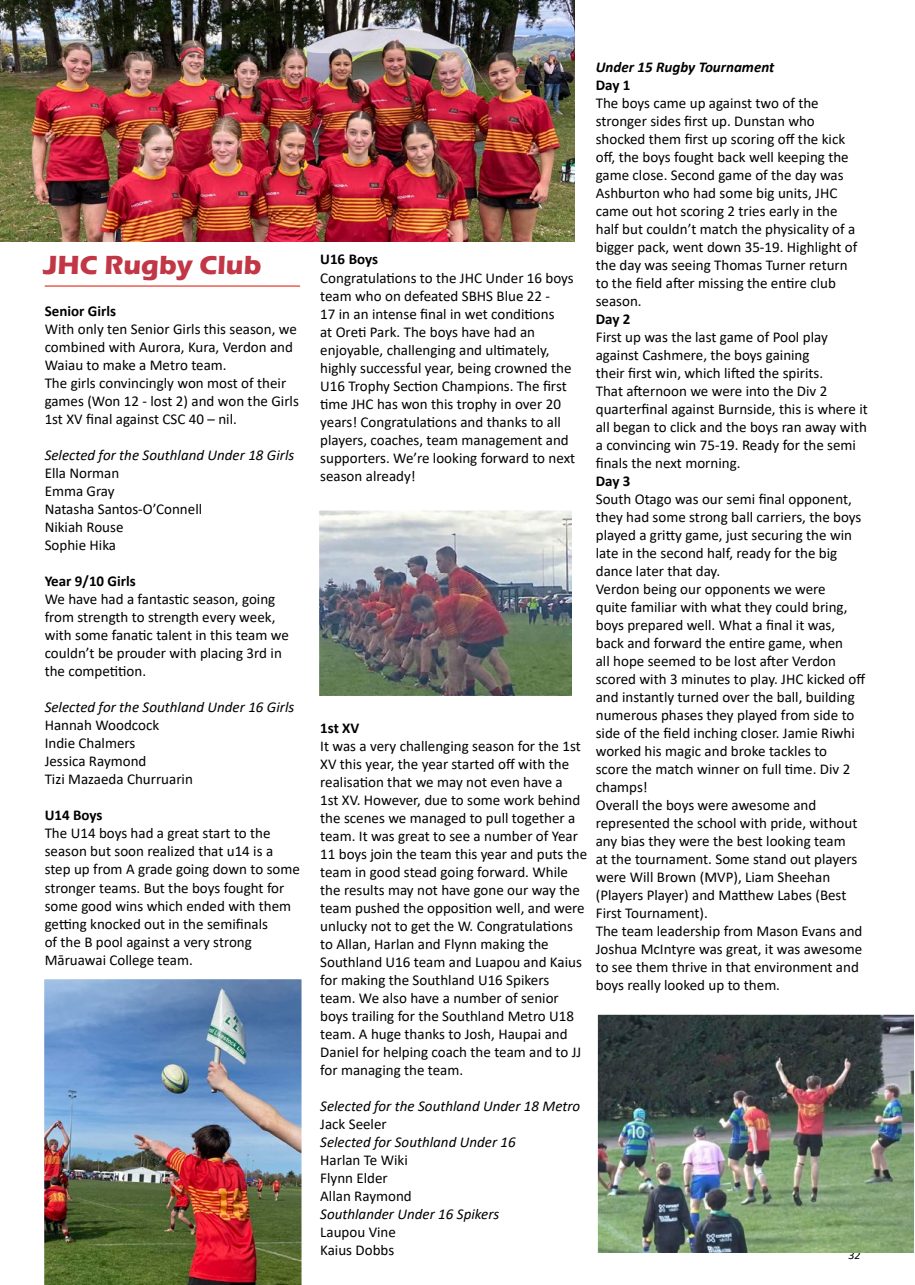
<style>
.page{position:relative;width:915px;height:1285px;background:#fff}
.page>*{position:absolute;margin:0;border:0;box-sizing:border-box;transform-origin:0 0}
.t1{font:700 27px "Eras ITC";color:#c13746}
.t2{font:15px/18px "Calibri";color:#000}
.t3{font:italic 15px "Calibri";color:#000}
.t4{font:700 15px "Calibri";color:#000}
.t5{font:italic 700 15px "Calibri";color:#000}
.t6{font:italic 12px "Calibri";color:#000}
</style>
<div class="page">
<hr style="left:45px;top:285px;width:255px;height:2px;background:#e95f54">
<img style="left:597px;top:1014px;width:317px;height:239px">
<img style="left:320px;top:511px;width:251px;height:184px">
<div style="left:313px;top:504px;width:265px;height:198px;border:6px solid #fff"></div>
<img style="left:44px;top:979px;width:258px;height:305px">
<img style="left:0;top:0;width:574px;height:241px">
<h1 class="t1" style="left:44px;top:249px;width:219px">JHC Rugby Club</h1>
<p class="t4" style="left:320px;top:249px;width:59px">U16 Boys</p>
<p class="t2" style="left:320px;top:268px;width:256px">Congratulations to the JHC Under 16 boys team who on defeated SBHS Blue 22 -<br>17 in an intense final in wet conditions<br>at Oreti Park. The boys have had an enjoyable, challenging and ultimately, highly successful year, being crowned the U16 Trophy Section Champions. The first time JHC has won this trophy in over 20 years! Congratulations and thanks to all players, coaches, team management and supporters. We’re looking forward to next season already!</p>
<p class="t4" style="left:45px;top:300px;width:73px">Senior Girls</p>
<p class="t2" style="left:45px;top:320px;width:255px">With only ten Senior Girls this season, we combined with Aurora, Kura, Verdon and Waiau to make a Metro team.<br>The girls convincingly won most of their games (Won 12 - lost 2) and won the Girls 1st XV final against CSC 40 – nil.</p>
<p class="t3" style="left:45px;top:444px;width:251px">Selected for the Southland Under 18 Girls</p>
<p class="t2" style="left:45px;top:464px;width:159px">Ella Norman<br>Emma Gray<br>Natasha Santos-O’Connell<br>Nikiah Rouse<br>Sophie Hika</p>
<p class="t4" style="left:45px;top:570px;width:93px">Year 9/10 Girls</p>
<p class="t2" style="left:45px;top:590px;width:245px">We have had a fantastic season, going from strength to strength every week, with some fanatic talent in this team we couldn’t be prouder with placing 3rd in the competition.</p>
<p class="t3" style="left:45px;top:696px;width:251px">Selected for the Southland Under 16 Girls</p>
<p class="t2" style="left:45px;top:716px;width:150px">Hannah Woodcock<br>Indie Chalmers<br>Jessica Raymond<br>Tizi Mazaeda Churruarin</p>
<p class="t4" style="left:45px;top:804px;width:59px">U14 Boys</p>
<p class="t2" style="left:45px;top:824px;width:257px">The U14 boys had a great start to the season but soon realized that u14 is a step up from A grade going down to some stronger teams. But the boys fought for some good wins which ended with them getting knocked out in the semifinals<br>of the B pool against a very strong Māruawai College team.</p>
<p class="t4" style="left:320px;top:717px;width:41px">1st XV</p>
<p class="t2" style="left:320px;top:736px;width:268px">It was a very challenging season for the 1st XV this year, the year started off with the realisation that we may not even have a<br>1st XV. However, due to some work behind the scenes we managed to pull together a team. It was great to see a number of Year 11 boys join the team this year and puts the team in good stead going forward. While the results may not have gone our way the team pushed the opposition well, and were unlucky not to get the W. Congratulations to Allan, Harlan and Flynn making the Southland U16 team and Luapou and Kaius for making the Southland U16 Spikers team. We also have a number of senior boys trailing for the Southland Metro U18 team. A huge thanks to Josh, Haupai and Daniel for helping coach the team and to JJ for managing the team.</p>
<p class="t3" style="left:320px;top:1095px;width:261px">Selected for the Southland Under 18 Metro</p>
<p class="t2" style="left:320px;top:1114px;width:68px">Jack Seeler</p>
<p class="t3" style="left:320px;top:1131px;width:197px">Selected for Southland Under 16</p>
<p class="t2" style="left:320px;top:1150px;width:93px">Harlan Te Wiki<br>Flynn Elder<br>Allan Raymond</p>
<p class="t3" style="left:320px;top:1203px;width:180px">Southlander Under 16 Spikers</p>
<p class="t2" style="left:320px;top:1222px;width:77px">Laupou Vine<br>Kaius Dobbs</p>
<p class="t5" style="left:595px;top:56px;width:180px">Under 15 Rugby Tournament</p>
<p class="t4" style="left:595px;top:74px;width:36px">Day 1</p>
<p class="t2" style="left:595px;top:93px;width:263px">The boys came up against two of the stronger sides first up. Dunstan who shocked them first up scoring off the kick off, the boys fought back well keeping the game close. Second game of the day was Ashburton who had some big units, JHC came out hot scoring 2 tries early in the half but couldn’t match the physicality of a bigger pack, went down 35-19. Highlight of the day was seeing Thomas Turner return to the field after missing the entire club season.</p>
<p class="t4" style="left:595px;top:308px;width:36px">Day 2</p>
<p class="t2" style="left:595px;top:327px;width:273px">First up was the last game of Pool play against Cashmere, the boys gaining<br>their first win, which lifted the spirits.<br>That afternoon we were into the Div 2 quarterfinal against Burnside, this is where it all began to click and the boys ran away with a convincing win 75-19. Ready for the semi finals the next morning.</p>
<p class="t4" style="left:595px;top:470px;width:36px">Day 3</p>
<p class="t2" style="left:595px;top:489px;width:271px">South Otago was our semi final opponent, they had some strong ball carriers, the boys played a gritty game, just securing the win late in the second half, ready for the big dance later that day.<br>Verdon being our opponents we were<br>quite familiar with what they could bring, boys prepared well. What a final it was, back and forward the entire game, when<br>all hope seemed to be lost after Verdon scored with 3 minutes to play. JHC kicked off and instantly turned over the ball, building numerous phases they played from side to side of the field inching closer. Jamie Riwhi worked his magic and broke tackles to<br>score the match winner on full time. Div 2 champs!<br>Overall the boys were awesome and represented the school with pride, without any bias they were the best looking team<br>at the tournament. Some stand out players were Will Brown (MVP), Liam Sheehan (Players Player) and Matthew Labes (Best First Tournament).<br>The team leadership from Mason Evans and Joshua McIntyre was great, it was awesome to see them thrive in that environment and boys really looked up to them.</p>
<p class="t6" style="left:848px;top:1246px;width:14px">32</p>
</div>
